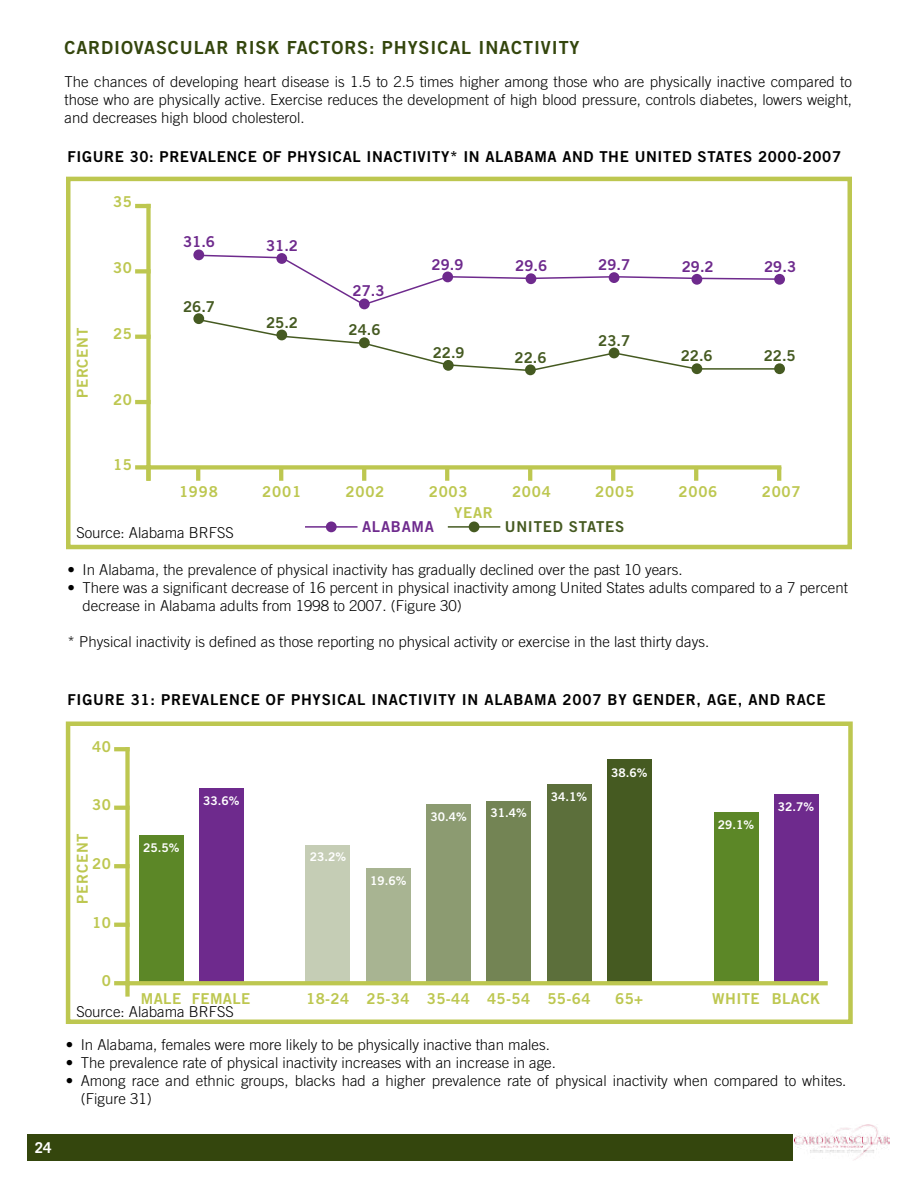
<style>
.page{position:relative;width:918px;height:1188px;background:#fff}
.page>*{position:absolute;margin:0;border:0;box-sizing:border-box;transform-origin:0 0}
.t1{font:18px "Trade Gothic Bold Two";letter-spacing:.05em;color:#34460d}
.t2{font:300 15px/18px "Trade Gothic";color:#000}
.t3{font:15px "Trade Gothic Bold Two";letter-spacing:.04em;color:#000}
.t4{font:15px "Trade Gothic Bold Two";letter-spacing:.05em;color:#bdc750}
.t5{font:15px "Trade Gothic Bold Two";color:#6e2a8d}
.t6{font:15px "Trade Gothic Bold Two";color:#455a21}
.t7{font:15px "Trade Gothic Bold Two";letter-spacing:.05em;color:#455a21}
.t8{font:15px "Trade Gothic Bold Two";letter-spacing:.025em;color:#bdc750}
.t9{font:15px "Trade Gothic Bold Two";letter-spacing:.05em;color:#6e2a8d}
.t10{font:700 15px "Trade Gothic";color:#fff}
.t11{font:12px "Trade Gothic Bold Two";color:#fff}
</style>
<div class="page">
<svg style="left:198px;top:318px;width:577px;height:54px"></svg>
<div style="left:66px;top:177px;width:786px;height:372px;border:4px solid #bdc750"></div>
<div style="left:27px;top:1134px;width:766px;height:27px;background:#34460d"></div>
<div style="left:66px;top:722px;width:787px;height:302px;border:4px solid #bdc750"></div>
<svg style="left:114px;top:923px;width:11px;height:4px"></svg>
<svg style="left:114px;top:747px;width:11px;height:4px"></svg>
<svg style="left:114px;top:806px;width:11px;height:4px"></svg>
<svg style="left:114px;top:864px;width:11px;height:4px"></svg>
<div style="left:774px;top:794px;width:44px;height:189px;background:#6e2a8d"></div>
<div style="left:714px;top:812px;width:44px;height:171px;background:#5c8727"></div>
<div style="left:125px;top:747px;width:5px;height:238px;background:#bdc750"></div>
<svg style="left:114px;top:981px;width:11px;height:4px"></svg>
<div style="left:125px;top:981px;width:5px;height:16px;background:#bdc750"></div>
<div style="left:139px;top:835px;width:44px;height:148px;background:#5c8727"></div>
<div style="left:199px;top:788px;width:44px;height:195px;background:#6e2a8d"></div>
<div style="left:306px;top:845px;width:44px;height:138px;background:#c5cdb5"></div>
<div style="left:366px;top:868px;width:44px;height:115px;background:#a8b492"></div>
<div style="left:426px;top:804px;width:44px;height:179px;background:#8c9b71"></div>
<div style="left:487px;top:801px;width:44px;height:182px;background:#738454"></div>
<div style="left:547px;top:784px;width:44px;height:199px;background:#5c6f3b"></div>
<div style="left:607px;top:760px;width:44px;height:223px;background:#455a21"></div>
<hr style="left:126px;top:981px;width:702px;height:4px;background:#bdc750">
<hr style="left:135px;top:204px;width:16px;height:4px;background:#bdc750">
<div style="left:135px;top:269px;width:16px;height:5px;background:#bdc750"></div>
<svg style="left:135px;top:335px;width:11px;height:4px"></svg>
<hr style="left:135px;top:400px;width:16px;height:4px;background:#bdc750">
<div style="left:146px;top:204px;width:5px;height:266px;background:#bdc750"></div>
<div style="left:135px;top:465px;width:16px;height:5px;background:#bdc750"></div>
<div style="left:326px;top:521px;width:11px;height:11px;background:#6e2a8d;border-radius:50%"></div>
<hr style="left:305px;top:526px;width:53px;height:2px;background:#6e2a8d">
<div style="left:469px;top:521px;width:10px;height:11px;background:#455a21;border-radius:50%"></div>
<hr style="left:448px;top:526px;width:52px;height:2px;background:#455a21">
<div style="left:147px;top:465px;width:634px;height:5px;background:#bdc750"></div>
<svg style="left:777px;top:470px;width:4px;height:11px"></svg>
<svg style="left:694px;top:470px;width:4px;height:11px"></svg>
<svg style="left:611px;top:470px;width:4px;height:11px"></svg>
<svg style="left:528px;top:470px;width:4px;height:11px"></svg>
<svg style="left:445px;top:470px;width:4px;height:11px"></svg>
<svg style="left:362px;top:470px;width:4px;height:11px"></svg>
<svg style="left:279px;top:470px;width:4px;height:11px"></svg>
<svg style="left:196px;top:470px;width:4px;height:11px"></svg>
<div style="left:146px;top:465px;width:5px;height:16px;background:#bdc750"></div>
<div style="left:193px;top:313px;width:11px;height:11px;background:#455a21;border-radius:50%"></div>
<div style="left:276px;top:330px;width:11px;height:10px;background:#455a21;border-radius:50%"></div>
<div style="left:359px;top:337px;width:11px;height:11px;background:#455a21;border-radius:50%"></div>
<div style="left:443px;top:360px;width:11px;height:11px;background:#455a21;border-radius:50%"></div>
<div style="left:525px;top:364px;width:11px;height:11px;background:#455a21;border-radius:50%"></div>
<div style="left:609px;top:348px;width:10px;height:10px;background:#455a21;border-radius:50%"></div>
<div style="left:692px;top:363px;width:10px;height:11px;background:#455a21;border-radius:50%"></div>
<div style="left:774px;top:363px;width:11px;height:11px;background:#455a21;border-radius:50%"></div>
<div style="left:193px;top:249px;width:11px;height:11px;background:#6e2a8d;border-radius:50%"></div>
<div style="left:359px;top:299px;width:11px;height:10px;background:#6e2a8d;border-radius:50%"></div>
<div style="left:774px;top:274px;width:11px;height:11px;background:#6e2a8d;border-radius:50%"></div>
<svg style="left:197px;top:254px;width:586px;height:52px"></svg>
<img style="left:795px;top:1125px;width:95px;height:35px">
<p class="t1" style="left:64px;top:36px;width:517px">CARDIOVASCULAR RISK FACTORS: PHYSICAL INACTIVITY</p>
<p class="t2" style="left:65px;top:73px;width:789px;text-align:justify">The chances of developing heart disease is 1.5 to 2.5 times higher among those who are physically inactive compared to those who are physically active. Exercise reduces the development of high blood pressure, controls diabetes, lowers weight, and decreases high blood cholesterol.</p>
<p class="t3" style="left:68px;top:147px;width:775px">FIGURE 30: PREVALENCE OF PHYSICAL INACTIVITY* IN ALABAMA AND THE UNITED STATES 2000-2007</p>
<p class="t4" style="left:73px;top:398px;width:72px;rotate:-90deg">PERCENT</p>
<p class="t4" style="left:113px;top:192px;width:21px">35</p>
<p class="t4" style="left:113px;top:258px;width:21px">30</p>
<p class="t4" style="left:113px;top:324px;width:21px">25</p>
<p class="t4" style="left:113px;top:390px;width:21px">20</p>
<p class="t5" style="left:183px;top:233px;width:34px">31.6</p>
<p class="t5" style="left:266px;top:236px;width:34px">31.2</p>
<p class="t6" style="left:183px;top:297px;width:34px">26.7</p>
<p class="t6" style="left:266px;top:313px;width:34px">25.2</p>
<p class="t5" style="left:353px;top:281px;width:34px">27.3</p>
<p class="t6" style="left:349px;top:321px;width:34px">24.6</p>
<p class="t5" style="left:432px;top:255px;width:34px">29.9</p>
<p class="t5" style="left:515px;top:256px;width:34px">29.6</p>
<p class="t5" style="left:598px;top:255px;width:34px">29.7</p>
<p class="t5" style="left:682px;top:257px;width:34px">29.2</p>
<p class="t5" style="left:764px;top:257px;width:34px">29.3</p>
<p class="t6" style="left:433px;top:344px;width:34px">22.9</p>
<p class="t6" style="left:515px;top:348px;width:34px">22.6</p>
<p class="t6" style="left:598px;top:332px;width:34px">23.7</p>
<p class="t6" style="left:681px;top:347px;width:34px">22.6</p>
<p class="t6" style="left:764px;top:347px;width:34px">22.5</p>
<p class="t4" style="left:113px;top:456px;width:21px">15</p>
<p class="t4" style="left:179px;top:482px;width:40px">1998</p>
<p class="t4" style="left:262px;top:482px;width:40px">2001</p>
<p class="t4" style="left:346px;top:482px;width:40px">2002</p>
<p class="t4" style="left:429px;top:482px;width:40px">2003</p>
<p class="t4" style="left:512px;top:482px;width:40px">2004</p>
<p class="t4" style="left:595px;top:482px;width:40px">2005</p>
<p class="t4" style="left:679px;top:482px;width:40px">2006</p>
<p class="t4" style="left:762px;top:482px;width:40px">2007</p>
<p class="t4" style="left:454px;top:503px;width:40px">YEAR</p>
<p class="t2" style="left:76px;top:524px;width:159px">Source: Alabama BR FSS</p>
<p class="t9" style="left:362px;top:517px;width:74px">ALABAMA</p>
<p class="t7" style="left:505px;top:517px;width:121px">UNITED STATES</p>
<p class="t2" style="left:68px;top:561px;width:617px">• In Alabama, the prevalence of physical inactivity has gradually declined over the past 10 years.</p>
<p class="t2" style="left:83px;top:579px;width:767px;text-indent:-15px">• There was a significant decrease of 16 percent in physical inactivity among United States adults compared to a 7 percent decrease in Alabama adults from 1998 to 2007. (Figure 30)</p>
<p class="t2" style="left:68px;top:633px;width:643px">* Physical inactivity is defined as those reporting no physical activity or exercise in the last thirty days.</p>
<p class="t3" style="left:68px;top:690px;width:760px">FIGURE 31: PREVALENCE OF PHYSICAL INACTIVITY IN ALABAMA 2007 BY GENDER, AGE, AND RACE</p>
<p class="t4" style="left:92px;top:737px;width:21px">40</p>
<p class="t4" style="left:92px;top:796px;width:21px">30</p>
<p class="t4" style="left:73px;top:904px;width:72px;rotate:-90deg">PERCENT</p>
<p class="t4" style="left:92px;top:854px;width:21px">20</p>
<p class="t4" style="left:92px;top:913px;width:21px">10</p>
<p class="t11" style="left:143px;top:840px;width:38px">25.5%</p>
<p class="t11" style="left:203px;top:793px;width:38px">33.6%</p>
<p class="t11" style="left:310px;top:849px;width:38px">23.2%</p>
<p class="t11" style="left:370px;top:874px;width:38px">19.6%</p>
<p class="t11" style="left:430px;top:809px;width:38px">30.4%</p>
<p class="t11" style="left:491px;top:806px;width:38px">31.4%</p>
<p class="t11" style="left:551px;top:790px;width:38px">34.1%</p>
<p class="t11" style="left:611px;top:765px;width:38px">38.6%</p>
<p class="t11" style="left:718px;top:817px;width:38px">29.1%</p>
<p class="t11" style="left:778px;top:799px;width:38px">32.7%</p>
<p class="t10" style="left:35px;top:1139px;width:18px">24</p>
<p class="t4" style="left:102px;top:972px;width:11px">0</p>
<p class="t8" style="left:141px;top:989px;width:111px">MALE FEMALE</p>
<p class="t2" style="left:76px;top:1002px;width:159px">Source: Alabama BR FSS</p>
<p class="t4" style="left:366px;top:989px;width:45px">25-34</p>
<p class="t4" style="left:427px;top:989px;width:45px">35-44</p>
<p class="t4" style="left:547px;top:989px;width:45px">55-64</p>
<p class="t4" style="left:615px;top:989px;width:30px">65+</p>
<p class="t4" style="left:306px;top:990px;width:45px">18-24</p>
<p class="t4" style="left:712px;top:989px;width:49px">WHITE</p>
<p class="t4" style="left:487px;top:989px;width:45px">45-54</p>
<p class="t4" style="left:772px;top:989px;width:50px">BLACK</p>
<p class="t2" style="left:66px;top:1035px;width:486px">• In Alabama, females were more likely to be physically inactive than males.</p>
<p class="t2" style="left:66px;top:1053px;width:492px">• The prevalence rate of physical inactivity increases with an increase in age.</p>
<p class="t2" style="left:81px;top:1071px;width:767px;text-indent:-15px">• Among race and ethnic groups, blacks had a higher prevalence rate of physical inactivity when compared to whites. (Figure 31)</p>
</div>
